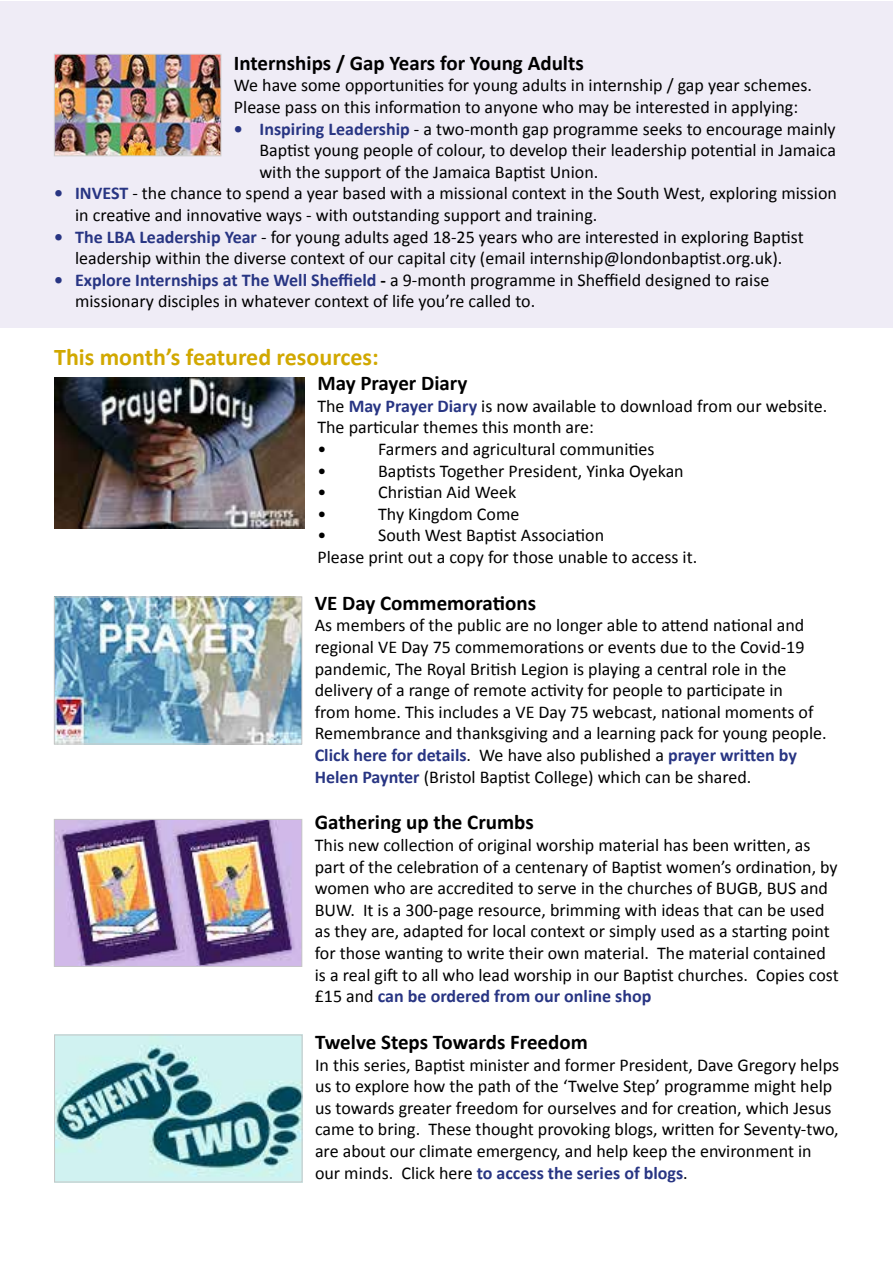
<style>
.page{position:relative;width:893px;height:1263px;background:#fff}
.page>*{position:absolute;margin:0;border:0;box-sizing:border-box;transform-origin:0 0}
.t1{font:700 24px "Calibri";color:#d1a800}
.t2{font:700 21px "Calibri";color:#000}
.t3{font:18px/21.6px "Calibri";color:#000}
.s1{font-weight:700;color:#283583}
.s2{font-weight:700}
</style>
<div class="page">
<div style="left:0;top:1px;width:893px;height:326px;background:#efecf6"></div>
<img style="left:56px;top:1037px;width:244px;height:143px">
<div style="left:54px;top:1035px;width:248px;height:147px;border:1px solid #c6c6c6"></div>
<img style="left:56px;top:599px;width:244px;height:143px">
<div style="left:54px;top:597px;width:248px;height:147px;border:1px solid #c6c6c6"></div>
<img style="left:56px;top:821px;width:244px;height:143px">
<div style="left:54px;top:819px;width:248px;height:147px;border:1px solid #c6c6c6"></div>
<img style="left:54px;top:377px;width:251px;height:152px">
<img style="left:56px;top:56px;width:163px;height:98px">
<div style="left:54px;top:54px;width:167px;height:102px;border:1px solid #d0d0d0"></div>
<p class="t2" style="left:234px;top:49px;width:351px">Internships / Gap Years for Young Adults</p>
<p class="t3" style="left:234px;top:75px;width:579px">We have some opportunities for young adults in internship / gap year schemes.<br>Please pass on this information to anyone who may be interested in applying:</p>
<p class="t3" style="left:259px;top:118px;width:578px;text-align:justify;text-indent:-25px"><span class="s1">• Inspiring Leadership</span> - a two-month gap programme seeks to encourage mainly Baptist young people of colour, to develop their leadership potential in Jamaica with the support of the Jamaica Baptist Union.</p>
<p class="t3" style="left:75px;top:183px;width:763px;text-indent:-21px"><span class="s1">• INVEST</span> - the chance to spend a year based with a missional context in the South West, exploring mission in creative and innovative ways - with outstanding support and training.</p>
<p class="t3" style="left:54px;top:226px;width:751px;text-align:center"><span class="s1">• The LBA Leadership Year</span> - for young adults aged 18-25 years who are interested in exploring Baptist leadership within the diverse context of our capital city (email internship@londonbaptist.org.uk).</p>
<p class="t3" style="left:75px;top:269px;width:696px;text-indent:-21px"><span class="s1">• Explore Internships at The Well Sheffield</span> <span class="s2">-</span> a 9-month programme in Sheffield designed to raise missionary disciples in whatever context of life you’re called to.</p>
<h1 class="t1" style="left:54px;top:342px;width:326px">This month’s featured resources:</h1>
<p class="t2" style="left:317px;top:370px;width:151px">May Prayer Diary</p>
<p class="t3" style="left:317px;top:395px;width:511px">The <span class="s1">May Prayer Diary</span> is now available to download from our website.<br>The particular themes this month are:<br>•</p>
<p class="t3" style="left:378px;top:438px;width:278px">Farmers and agricultural communities</p>
<p class="t3" style="left:317px;top:460px;width:10px">•</p>
<p class="t3" style="left:378px;top:460px;width:307px">Baptists Together President, Yinka Oyekan</p>
<p class="t3" style="left:317px;top:481px;width:10px">•</p>
<p class="t3" style="left:378px;top:481px;width:140px">Christian Aid Week</p>
<p class="t3" style="left:317px;top:503px;width:10px">•</p>
<p class="t3" style="left:378px;top:503px;width:143px">Thy Kingdom Come</p>
<p class="t3" style="left:317px;top:525px;width:10px">•</p>
<p class="t3" style="left:317px;top:525px;width:381px;text-indent:61px">South West Baptist Association<br>Please print out a copy for those unable to access it.</p>
<p class="t2" style="left:315px;top:589px;width:223px">VE Day Commemorations</p>
<p class="t3" style="left:315px;top:615px;width:513px">As members of the public are no longer able to attend national and regional VE Day 75 commemorations or events due to the Covid-19 pandemic, The Royal British Legion is playing a central role in the delivery of a range of remote activity for people to participate in<br>from home. This includes a VE Day 75 webcast, national moments of Remembrance and thanksgiving and a learning pack for young people.<br><span class="s1">Click here for details</span>. We have also published a <span class="s1">prayer written by Helen Paynter</span> (Bristol Baptist College) which can be shared.</p>
<p class="t2" style="left:315px;top:809px;width:220px">Gathering up the Crumbs</p>
<p class="t3" style="left:315px;top:834px;width:525px">This new collection of original worship material has been written, as part of the celebration of a centenary of Baptist women’s ordination, by women who are accredited to serve in the churches of BUGB, BUS and BUW. It is a 300-page resource, brimming with ideas that can be used as they are, adapted for local context or simply used as a starting point for those wanting to write their own material. The material contained is a real gift to all who lead worship in our Baptist churches. Copies cost £15 and <span class="s1">can be ordered from our online shop</span></p>
<p class="t2" style="left:315px;top:1029px;width:274px">Twelve Steps Towards Freedom</p>
<p class="t3" style="left:315px;top:1054px;width:526px">In this series, Baptist minister and former President, Dave Gregory helps us to explore how the path of the ‘Twelve Step’ programme might help us towards greater freedom for ourselves and for creation, which Jesus came to bring. These thought provoking blogs, written for Seventy-two, are about our climate emergency, and help keep the environment in our minds. Click here <span class="s1">to access the series of blogs</span>.</p>
</div>
